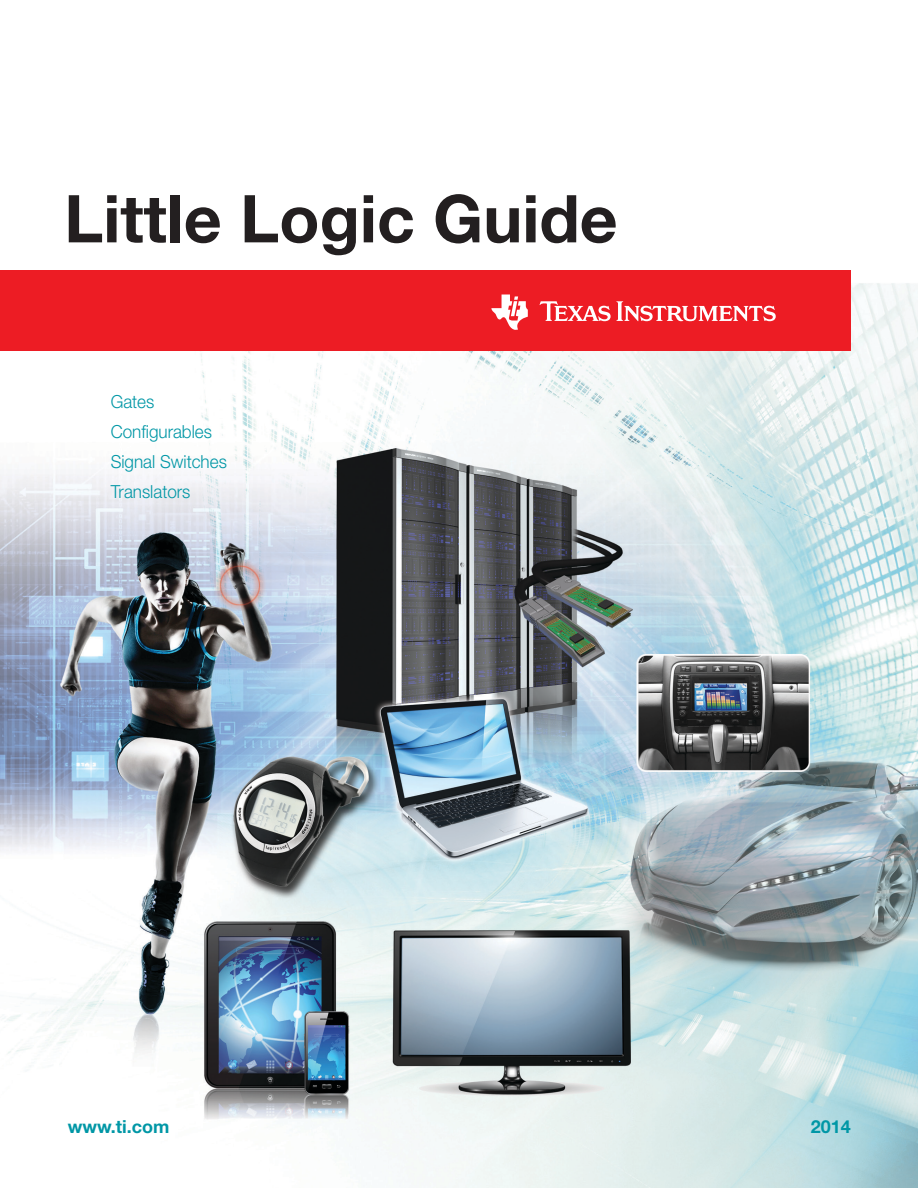
<style>
.page{position:relative;width:918px;height:1188px;background:#fff}
.page>*{position:absolute;margin:0;border:0;box-sizing:border-box;transform-origin:0 0}
.t1{font:700 66px "Helvetica Neue LT Std";color:#231f20}
.t2{font:300 18px/30px "Helvetica Neue LT Std";color:#0097a6;scale:.95 1}
.t3{font:700 18px "Helvetica Neue LT Std";color:#0097a6}
</style>
<div class="page">
<img style="left:0;top:283px;width:918px;height:905px">
<div style="left:0;top:270px;width:851px;height:80px;background:#ed1c24"></div>
<svg style="left:491px;top:295px;width:37px;height:35px"></svg>
<svg style="left:540px;top:301px;width:236px;height:20px"></svg>
<h1 class="t1" style="left:64px;top:178px;width:555px">Little Logic Guide</h1>
<p class="t2" style="left:111px;top:386px;width:124px">Gates<br>Configurables<br>Signal Switches<br>Translators</p>
<p class="t3" style="left:68px;top:1115px;width:103px">www.ti.com</p>
<p class="t3" style="left:811px;top:1115px;width:42px">2014</p>
</div>
